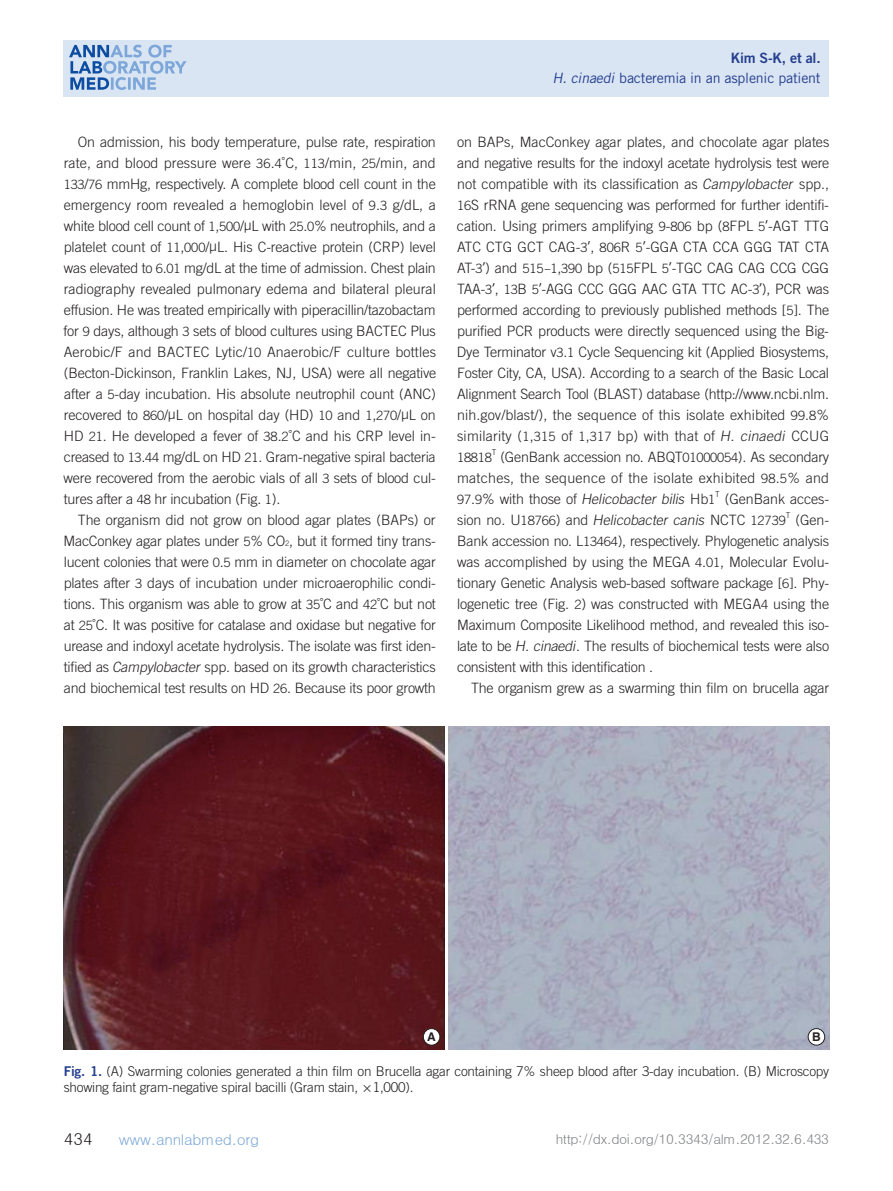
<style>
.page{position:relative;width:893px;height:1191px;background:#fff}
.page>*{position:absolute;margin:0;border:0;box-sizing:border-box;transform-origin:0 0}
.t1{font:16.5px "Dotum";color:#231f20}
.t2{font:15px "Dotum";letter-spacing:-.02em;color:#7ca7d8}
.t3{font:300 14.25px/21px "Trade Gothic LT Std";letter-spacing:-.015em;color:#231f20;text-align:justify}
.t4{font:14.25px "Trade Gothic LT Std";letter-spacing:-.015em;color:#253f8e}
.t5{font:14.25px "Trade Gothic LT Std Bd 2";letter-spacing:-.015em;color:#253f8e}
.t6{font:300 13.5px/16.2px "Trade Gothic LT Std";letter-spacing:-.015em;color:#231f20}
.t7{font:13.5px "Dotum";letter-spacing:-.03em;color:#808285}
.t8{font:300 12.75px "Trade Gothic LT Std";letter-spacing:-.015em;color:#231f20}
.t9{font:700 12px "Helvetica LT Std";color:#231f20}
.s1{font-size:12.75px}
.s2{font-size:7.5px}
.s3{font-style:italic}
.s4{font-family:"Myriad Pro";font-weight:400}
.s5{font-family:"Trade Gothic LT Std Bd 2";font-weight:400;color:#253f8e}
</style>
<div class="page">
<div style="left:64px;top:40px;width:765px;height:56px;background:#dae5f4"></div>
<svg style="left:69px;top:45px;width:118px;height:45px"></svg>
<img style="left:64px;top:726px;width:380px;height:323px">
<img style="left:449px;top:726px;width:380px;height:323px">
<div style="left:423px;top:1028px;width:17px;height:17px;background:#fff;border-radius:50%"></div>
<div style="left:423px;top:1028px;width:17px;height:17px;border:1px solid #231f20;border-radius:50%"></div>
<div style="left:808px;top:1028px;width:17px;height:17px;background:#fff;border-radius:50%"></div>
<div style="left:808px;top:1028px;width:17px;height:17px;border:1px solid #231f20;border-radius:50%"></div>
<p class="t3" style="left:64px;top:131px;width:374px;text-indent:14px">On admission, his body temperature, pulse rate, respiration rate, and blood pressure were <span class="s1">36</span>.<span class="s1">4</span>˚C, <span class="s1">113</span>/min, <span class="s1">25</span>/min, and <span class="s1">133</span>/<span class="s1">76</span> mmHg, respectively. A complete blood cell count in the emergency room revealed a hemoglobin level of <span class="s1">9</span>.<span class="s1">3</span> g/dL, a white blood cell count of <span class="s1">1</span>,<span class="s1">500</span>/μL with <span class="s1">25</span>.<span class="s1">0</span>% neutrophils, and a platelet count of <span class="s1">11</span>,<span class="s1">000</span>/μL. His C-reactive protein (CRP) level was elevated to <span class="s1">6</span>.<span class="s1">01</span> mg/dL at the time of admission. Chest plain radiography revealed pulmonary edema and bilateral pleural effusion. He was treated empirically with piperacillin/tazobactam for <span class="s1">9</span> days, although <span class="s1">3</span> sets of blood cultures using BACTEC Plus Aerobic/F and BACTEC Lytic/<span class="s1">10</span> Anaerobic/F culture bottles (Becton-Dickinson, Franklin Lakes, NJ, USA) were all negative after a <span class="s1">5</span>-day incubation. His absolute neutrophil count (ANC) recovered to <span class="s1">860</span>/μL on hospital day (HD) <span class="s1">10</span> and <span class="s1">1</span>,<span class="s1">270</span>/μL on HD <span class="s1">21</span>. He developed a fever of <span class="s1">38</span>.<span class="s1">2</span>˚C and his CRP level in&shy;creased to <span class="s1">13</span>.<span class="s1">44</span> mg/dL on HD <span class="s1">21</span>. Gram-negative spiral bacteria were recovered from the aerobic vials of all <span class="s1">3</span> sets of blood cul&shy;tures after a <span class="s1">48</span> hr incubation (Fig. <span class="s1">1</span>).</p>
<p class="t3" style="left:63px;top:509px;width:374px;text-indent:14px">The organism did not grow on blood agar plates (BAPs) or MacConkey agar plates under <span class="s1">5</span>% CO<span class="s2">2</span>, but it formed tiny trans&shy;lucent colonies that were <span class="s1">0</span>.<span class="s1">5</span> mm in diameter on chocolate agar plates after <span class="s1">3</span> days of incubation under microaerophilic condi&shy;tions. This organism was able to grow at <span class="s1">35</span>˚C and <span class="s1">42</span>˚C but not at <span class="s1">25</span>˚C. It was positive for catalase and oxidase but negative for urease and indoxyl acetate hydrolysis. The isolate was first iden&shy;tified as <span class="s3">Campylobacter</span> spp. based on its growth characteristics and biochemical test results on HD <span class="s1">26</span>. Because its poor growth</p>
<p class="t5" style="left:731px;top:49px;width:91px">Kim S-K, et al.</p>
<p class="t4" style="left:552px;top:69px;width:270px"><span class="s3">H. cinaedi</span> bacteremia in an asplenic patient</p>
<p class="t3" style="left:457px;top:131px;width:374px">on BAPs, MacConkey agar plates, and chocolate agar plates and negative results for the indoxyl acetate hydrolysis test were not compatible with its classification as <span class="s3">Campylobacter</span> spp., <span class="s1">16</span>S rRNA gene sequencing was performed for further identifi&shy;cation. Using primers amplifying <span class="s1">9</span>-<span class="s1">806</span> bp (<span class="s1">8</span>FPL <span class="s1">5</span><span class="s4">’</span>-AGT TTG ATC CTG GCT CAG-<span class="s1">3</span><span class="s4">’</span>, <span class="s1">806</span>R <span class="s1">5</span><span class="s4">’</span>-GGA CTA CCA GGG TAT CTA AT-<span class="s1">3</span><span class="s4">’</span>) and <span class="s1">515</span>–<span class="s1">1</span>,<span class="s1">390</span> bp (<span class="s1">515</span>FPL <span class="s1">5</span><span class="s4">’</span>-TGC CAG CAG CCG CGG TAA-<span class="s1">3</span><span class="s4">’</span>, <span class="s1">13</span>B <span class="s1">5</span><span class="s4">’</span>-AGG CCC GGG AAC GTA TTC AC-<span class="s1">3</span><span class="s4">’</span>), PCR was performed according to previously published methods [<span class="s1">5</span>]. The purified PCR products were directly sequenced using the Big-Dye Terminator v<span class="s1">3</span>.<span class="s1">1</span> Cycle Sequencing kit (Applied Biosystems, Foster City, CA, USA). According to a search of the Basic Local Alignment Search Tool (BLAST) database (http://www.ncbi.nlm. nih.gov/blast/), the sequence of this isolate exhibited <span class="s1">99</span>.<span class="s1">8</span>% similarity (<span class="s1">1</span>,<span class="s1">315</span> of <span class="s1">1</span>,<span class="s1">317</span> bp) with that of <span class="s3">H. cinaedi</span> CCUG</p>
<p class="t8" style="left:457px;top:449px;width:36px">18818</p>
<p class="t3" style="left:457px;top:446px;width:374px;text-indent:35px"><sup>T</sup> (GenBank accession no. ABQT<span class="s1">01000054</span>). As secondary matches, the sequence of the isolate exhibited <span class="s1">98</span>.<span class="s1">5</span>% and <span class="s1">97</span>.<span class="s1">9</span>% with those of <span class="s3">Helicobacter bilis</span> Hb<span class="s1">1</span><sup>T</sup> (GenBank acces&shy;sion no. U<span class="s1">18766</span>) and <span class="s3">Helicobacter canis</span> NCTC <span class="s1">12739</span><sup>T</sup> (Gen-Bank accession no. L<span class="s1">13464</span>), respectively. Phylogenetic analysis was accomplished by using the MEGA <span class="s1">4</span>.<span class="s1">01</span>, Molecular Evolu&shy;tionary Genetic Analysis web-based software package [<span class="s1">6</span>]. Phy&shy;logenetic tree (Fig. <span class="s1">2</span>) was constructed with MEGA<span class="s1">4</span> using the Maximum Composite Likelihood method, and revealed this iso&shy;late to be <span class="s3">H.cinaedi</span>. The results of biochemical tests were also consistent with this identification .</p>
<p class="t3" style="left:471px;top:677px;width:360px">The organism grew as a swarming thin film on brucella agar</p>
<p class="t9" style="left:427px;top:1029px;width:10px">A</p>
<p class="t9" style="left:812px;top:1029px;width:10px">B</p>
<p class="t6" style="left:64px;top:1062px;width:767px"><span class="s5">Fig. 1.</span> (A) Swarming colonies generated a thin film on Brucella agar containing 7% sheep blood after 3-day incubation. (B) Microscopy showing faint gram-negative spiral bacilli (Gram stain, ×1,000).</p>
<p class="t1" style="left:64px;top:1130px;width:30px">434</p>
<p class="t2" style="left:119px;top:1131px;width:142px">www.annlabmed.org</p>
<p class="t7" style="left:556px;top:1132px;width:275px">http://dx.doi.org/10.3343/alm.2012.32.6.433</p>
</div>
